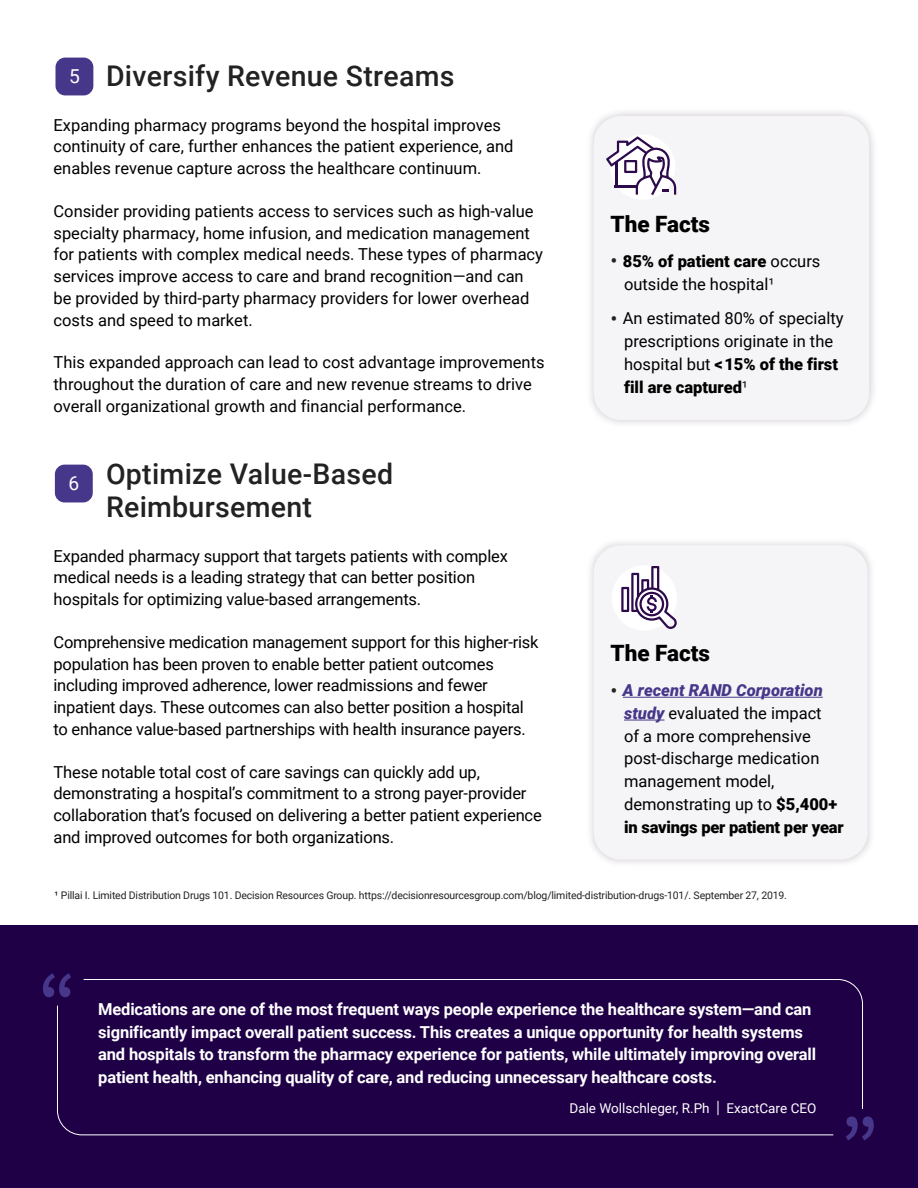
<style>
.page{position:relative;width:918px;height:1188px;background:#fff}
.page>*{position:absolute;margin:0;border:0;box-sizing:border-box;transform-origin:0 0}
.t1{font:500 28.5px/33px "Roboto";letter-spacing:.01em;color:#222}
.t2{font:900 22.5px "Roboto";color:#000}
.t3{font:19.2px "Roboto";color:#fff}
.t4{font:16.5px/21.8px "Roboto";color:#000}
.t5{font:700 16.5px/22.5px "Roboto";letter-spacing:-.01em;color:#fff}
.t6{font:13.5px "Roboto";color:#fff}
.t7{font:10.5px "Roboto";letter-spacing:-.015em;color:#222}
.s1{font-size:21px;color:#222}
.s2{font-weight:900}
.s3{color:#222}
.s4{font-weight:900;font-style:italic;color:#47378a}
.s5{color:#000}
.s6{font-size:16.8px}
</style>
<div class="page">
<div style="left:56px;top:58px;width:37px;height:37px;background:#47378a;border-radius:10px"></div>
<div style="left:55px;top:465px;width:38px;height:37px;background:#47378a;border-radius:10px"></div>
<div style="left:594px;top:116px;width:275px;height:304px;background:#f5f5f7;border-radius:27px"></div>
<div style="left:594px;top:545px;width:274px;height:315px;background:#f5f5f7;border-radius:27px"></div>
<hr style="left:623px;top:697px;width:200px;height:1px;background:#47378a">
<hr style="left:624px;top:720px;width:40px;height:1px;background:#47378a">
<div style="left:0;top:925px;width:918px;height:263px;background:#1f0047"></div>
<div style="left:57px;top:979px;width:806px;height:156px;border:1px solid #fff;border-radius:24px"></div>
<div style="left:31px;top:953px;width:53px;height:53px;background:#1f0047;border-radius:50%"></div>
<div style="left:833px;top:1109px;width:53px;height:52px;background:#1f0047;border-radius:50%"></div>
<div style="left:610px;top:134px;width:65px;height:66px;background:#fff;border-radius:50%"></div>
<svg style="left:606px;top:136px;width:70px;height:59px"></svg>
<div style="left:612px;top:565px;width:65px;height:66px;background:#fff;border-radius:50%"></div>
<svg style="left:621px;top:566px;width:56px;height:63px"></svg>
<h1 class="t1" style="left:106px;top:59px;width:350px">Diversify Revenue Streams</h1>
<p class="t4" style="left:54px;top:113px;width:461px">Expanding pharmacy programs beyond the hospital improves continuity of care, further enhances the patient experience, and enables revenue capture across the healthcare continuum.</p>
<p class="t4" style="left:54px;top:200px;width:491px">Consider providing patients access to services such as high-value specialty pharmacy, home infusion, and medication management for patients with complex medical needs. These types of pharmacy services improve access to care and brand recognition—and can be provided by third-party pharmacy providers for lower overhead costs and speed to market.</p>
<p class="t4" style="left:54px;top:351px;width:493px">This expanded approach can lead to cost advantage improvements throughout the duration of care and new revenue streams to drive overall organizational growth and financial performance.</p>
<p class="t3" style="left:69px;top:62px;width:12px">5</p>
<h1 class="t1" style="left:106px;top:457px;width:289px">Optimize Value-Based<br>Reimbursement</h1>
<p class="t4" style="left:54px;top:544px;width:456px">Expanded pharmacy support that targets patients with complex medical needs is a leading strategy that can better position hospitals for optimizing value-based arrangements.</p>
<p class="t4" style="left:54px;top:631px;width:487px">Comprehensive medication management support for this higher-risk population has been proven to enable better patient outcomes including improved adherence, lower readmissions and fewer inpatient days. These outcomes can also better position a hospital to enhance value-based partnerships with health insurance payers.</p>
<p class="t4" style="left:54px;top:760px;width:490px">These notable total cost of care savings can quickly add up, demonstrating a hospital’s commitment to a strong payer-provider collaboration that’s focused on delivering a better patient experience and improved outcomes for both organizations.</p>
<p class="t3" style="left:69px;top:469px;width:12px">6</p>
<h2 class="t2" style="left:611px;top:208px;width:101px">The Facts</h2>
<p class="t4" style="left:624px;top:249px;width:198px;line-height:22.8px;text-indent:-13px"><span class="s1">•</span> <span class="s2">85% of patient care</span> occurs outside the hospital<span class="s3">¹</span></p>
<p class="t4" style="left:624px;top:306px;width:221px;line-height:22.8px;text-indent:-13px"><span class="s1">•</span> An estimated 80% of specialty prescriptions originate in the hospital but <span class="s2">&lt;15% of the first fill are captured</span><span class="s3">¹</span></p>
<h2 class="t2" style="left:611px;top:637px;width:101px">The Facts</h2>
<p class="t4" style="left:624px;top:678px;width:221px;line-height:22.8px;text-indent:-14px"><span class="s1">•</span> <span class="s4">A recent RAND Corporation study</span> evaluated the impact<br>of a more comprehensive post-discharge medication management model, demonstrating up to <span class="s2">$5,400+ in savings per patient per year</span></p>
<p class="t7" style="left:54px;top:888px;width:734px"><span class="s5">¹</span> Pillai I. Limited Distribution Drugs 101. Decision Resources Group. https://decisionresourcesgroup.com/blog/limited-distribution-drugs-101/. September 27, 2019.</p>
<p class="t5" style="left:98px;top:997px;width:719px">Medications are one of the most frequent ways people experience the healthcare system—and can significantly impact overall patient success. This creates a unique opportunity for health systems and hospitals to transform the pharmacy experience for patients, while ultimately improving overall patient health, enhancing quality of care, and reducing unnecessary healthcare costs.</p>
<p class="t6" style="left:570px;top:1098px;width:248px">Dale Wollschleger, R.Ph <span class="s6">|</span> ExactCare CEO</p>
</div>
